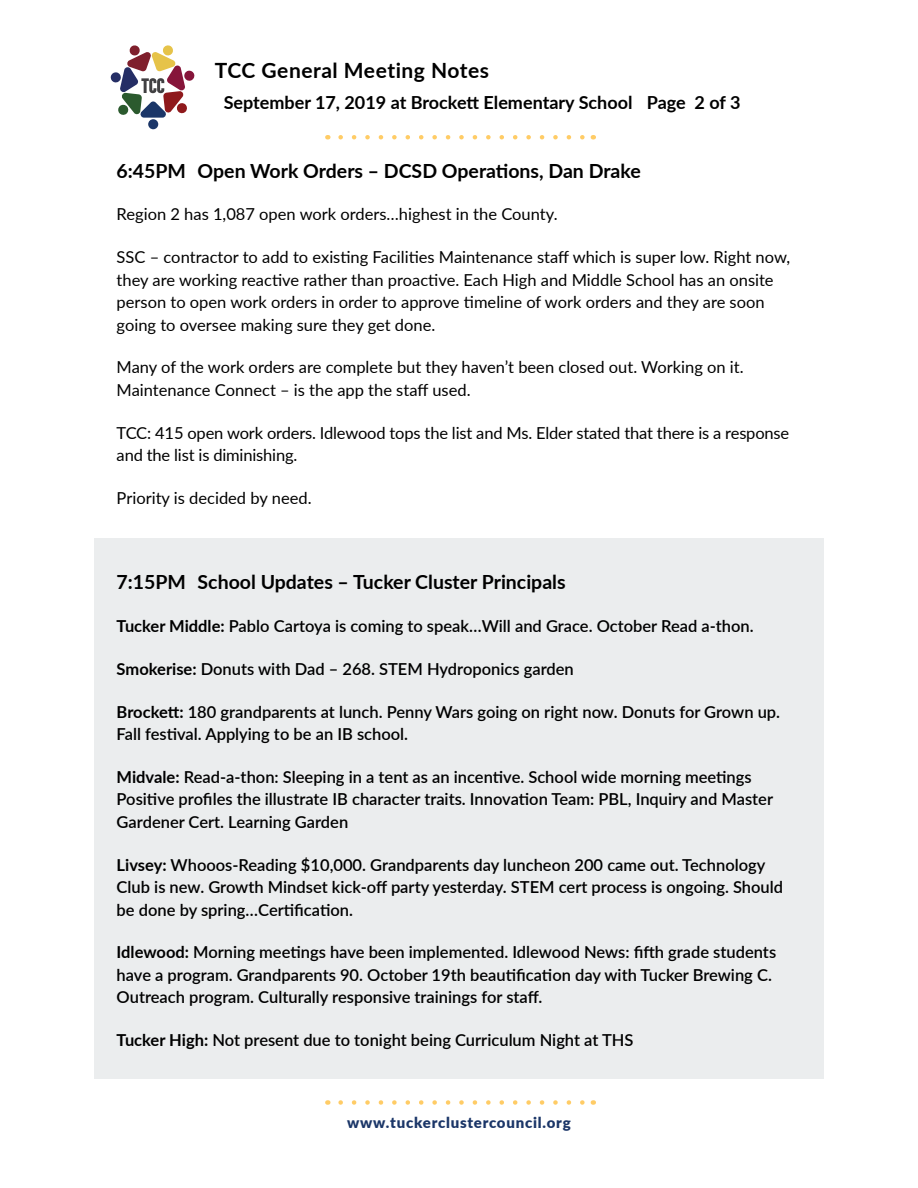
<style>
.page{position:relative;width:918px;height:1188px;background:#fff}
.page>*{position:absolute;margin:0;border:0;box-sizing:border-box;transform-origin:0 0}
.t1{font:700 21px "Lato";letter-spacing:.025em;color:#000}
.t2{font:700 19.5px "Lato";color:#000}
.t3{font:700 18px "Lato";color:#000}
.t4{font:600 16.5px/22.5px "Lato";color:#000}
.t5{font:16.5px/22.5px "Lato";color:#000}
.t6{font:900 15px "Lato";letter-spacing:.05em;color:#1b3668}
.s1{font-weight:700}
</style>
<div class="page">
<div style="left:95px;top:539px;width:729px;height:540px;background:#ebedee"></div>
<div style="left:148px;top:119px;width:10px;height:10px;background:#1b3668;border-radius:50%"></div>
<svg style="left:110px;top:45px;width:85px;height:73px"></svg>
<svg style="left:341px;top:135px;width:244px;height:5px"></svg>
<svg style="left:341px;top:1100px;width:244px;height:5px"></svg>
<p class="t1" style="left:215px;top:54px;width:276px">TCC General Meeting Notes</p>
<p class="t3" style="left:224px;top:89px;width:518px">September 17, 2019 at Brockett Elementary School Page 2 of 3</p>
<p class="t2" style="left:117px;top:156px;width:526px">6:45PM Open Work Orders – DCSD Operations, Dan Drake</p>
<p class="t5" style="left:117px;top:203px;width:442px">Region 2 has 1,087 open work orders…highest in the County.</p>
<p class="t5" style="left:117px;top:245px;width:675px">SSC – contractor to add to existing Facilities Maintenance staff which is super low. Right now, they are working reactive rather than proactive. Each High and Middle School has an onsite person to open work orders in order to approve timeline of work orders and they are soon going to oversee making sure they get done.</p>
<p class="t5" style="left:117px;top:356px;width:629px">Many of the work orders are complete but they haven’t been closed out. Working on it.<br>Maintenance Connect – is the app the staff used.</p>
<p class="t5" style="left:117px;top:421px;width:674px">TCC: 415 open work orders. Idlewood tops the list and Ms. Elder stated that there is a response and the list is diminishing.</p>
<p class="t5" style="left:117px;top:486px;width:196px">Priority is decided by need.</p>
<p class="t2" style="left:117px;top:568px;width:451px">7:15PM School Updates – Tucker Cluster Principals</p>
<p class="t4" style="left:117px;top:614px;width:639px"><span class="s1">Tucker Middle:</span> Pablo Cartoya is coming to speak…Will and Grace. October Read a-thon.</p>
<p class="t4" style="left:117px;top:657px;width:459px"><span class="s1">Smokerise:</span> Donuts with Dad – 268. STEM Hydroponics garden</p>
<p class="t4" style="left:117px;top:700px;width:665px"><span class="s1">Brockett:</span> 180 grandparents at lunch. Penny Wars going on right now. Donuts for Grown up.<br>Fall festival. Applying to be an IB school.</p>
<p class="t4" style="left:117px;top:765px;width:658px"><span class="s1">Midvale:</span> Read-a-thon: Sleeping in a tent as an incentive. School wide morning meetings<br>Positive profiles the illustrate IB character traits. Innovation Team: PBL, Inquiry and Master<br>Gardener Cert. Learning Garden</p>
<p class="t4" style="left:117px;top:853px;width:668px"><span class="s1">Livsey:</span> Whooos-Reading $10,000. Grandparents day luncheon 200 came out. Technology<br>Club is new. Growth Mindset kick-off party yesterday. STEM cert process is ongoing. Should be done by spring…Certification.</p>
<p class="t4" style="left:117px;top:941px;width:661px"><span class="s1">Idlewood:</span> Morning meetings have been implemented. Idlewood News: fifth grade students have a program. Grandparents 90. October 19th beautification day with Tucker Brewing C.<br>Outreach program. Culturally responsive trainings for staff.</p>
<p class="t4" style="left:117px;top:1028px;width:518px"><span class="s1">Tucker High:</span> Not present due to tonight being Curriculum Night at THS</p>
<p class="t6" style="left:347px;top:1111px;width:225px">www.tuckerclustercouncil.org</p>
</div>
